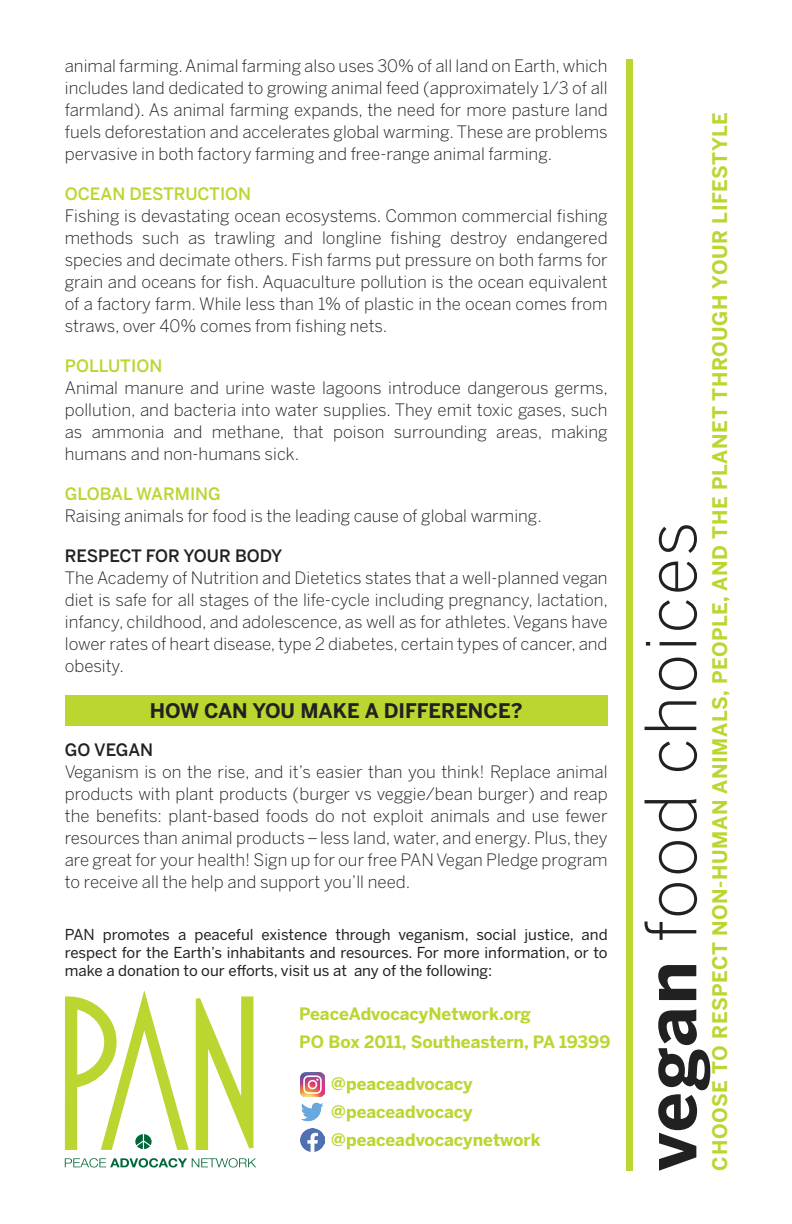
<style>
.page{position:relative;width:792px;height:1224px;background:#fff}
.page>*{position:absolute;margin:0;border:0;box-sizing:border-box;transform-origin:0 0}
.Title_of_half_sheet{font:300 70px "Benton Sans";letter-spacing:.03em;color:#222121}
.Green_Subtitle{font:700 20px "Benton Sans";letter-spacing:.03em;color:#bbd631}
.t1{font:700 20px "Benton Sans";color:#222121}
.Body_Copy{font:300 17px/22px "Benton Sans";color:#222121;text-align:justify}
.t2{font:700 17px "Benton Sans";color:#bbd631}
.Black_Subheads{font:500 17px "Benton Sans";color:#bbd631}
.Black_Subheads-2{font:500 17px "Benton Sans";letter-spacing:-.005em;color:#222121}
.Body_Copy-2{font:15px/18px "Benton Sans";color:#222121;text-align:justify}
.s1{font-weight:700}
</style>
<div class="page">
<svg style="left:65px;top:990px;width:191px;height:178px"></svg>
<img style="left:300px;top:1072px;width:24px;height:24px">
<img style="left:301px;top:1102px;width:23px;height:20px">
<img style="left:300px;top:1128px;width:24px;height:24px">
<div style="left:627px;top:59px;width:6px;height:1112px;background:#bbd631"></div>
<div style="left:65px;top:695px;width:543px;height:31px;background:#bbd631"></div>
<p class="Body_Copy" style="left:65px;top:55px;width:544px">animal farming. Animal farming also uses 30% of all land on Earth, which includes land dedicated to growing animal feed (approximately 1/3 of all farmland). As animal farming expands, the need for more pasture land fuels deforestation and accelerates global warming. These are problems pervasive in both factory farming and free-range animal farming.</p>
<p class="Black_Subheads" style="left:65px;top:184px;width:188px">OCEAN DESTRUCTION</p>
<p class="Body_Copy" style="left:65px;top:205px;width:544px">Fishing is devastating ocean ecosystems. Common commercial fishing methods such as trawling and longline fishing destroy endangered species and decimate others. Fish farms put pressure on both farms for grain and oceans for fish. Aquaculture pollution is the ocean equivalent of a factory farm. While less than 1% of plastic in the ocean comes from straws, over 40% comes from fishing nets.</p>
<p class="Black_Subheads" style="left:65px;top:356px;width:99px">POLLUTION</p>
<p class="Body_Copy" style="left:65px;top:377px;width:545px">Animal manure and urine waste lagoons introduce dangerous germs, pollution, and bacteria into water supplies. They emit toxic gases, such as ammonia and methane, that poison surrounding areas, making humans and non-humans sick.</p>
<p class="Black_Subheads" style="left:65px;top:484px;width:158px">GLOBAL WARMING</p>
<p class="Body_Copy" style="left:65px;top:505px;width:479px">Raising animals for food is the leading cause of global warming.</p>
<p class="Black_Subheads-2" style="left:65px;top:546px;width:219px">RESPECT FOR YOUR BODY</p>
<p class="Body_Copy" style="left:65px;top:567px;width:545px">The Academy of Nutrition and Dietetics states that a well-planned vegan diet is safe for all stages of the life-cycle including pregnancy, lactation, infancy, childhood, and adolescence, as well as for athletes. Vegans have lower rates of heart disease, type 2 diabetes, certain types of cancer, and obesity.</p>
<p class="t1" style="left:150px;top:699px;width:374px">HOW CAN YOU MAKE A DIFFERENCE?</p>
<p class="Black_Subheads-2" style="left:65px;top:740px;width:90px">GO VEGAN</p>
<p class="Body_Copy" style="left:65px;top:761px;width:544px">Veganism is on the rise, and it’s easier than you think! Replace animal products with plant products (burger vs veggie/bean burger) and reap the benefits: plant-based foods do not exploit animals and use fewer resources than animal products–less land, water, and energy. Plus, they are great for your health! Sign up for our free PAN Vegan Pledge program to receive all the help and support you’ll need.</p>
<p class="Body_Copy-2" style="left:65px;top:925px;width:544px">PAN promotes a peaceful existence through veganism, social justice, and respect for the Earth’s inhabitants and resources. For more information, or to make a donation to our efforts, visit us at any of the following:</p>
<p class="t2" style="left:299px;top:1003px;width:233px">PeaceAdvocacyNetwork.org</p>
<p class="t2" style="left:299px;top:1031px;width:313px">PO Box 2011, Southeastern, PA 19399</p>
<p class="t2" style="left:331px;top:1074px;width:143px">@peaceadvocacy</p>
<p class="t2" style="left:331px;top:1102px;width:143px">@peaceadvocacy</p>
<p class="t2" style="left:331px;top:1130px;width:211px">@peaceadvocacynetwork</p>
<p class="Green_Subtitle" style="left:708px;top:1171px;width:1060px;rotate:-90deg">CHOOSE TO RESPECT NON-HUMAN ANIMALS, PEOPLE, AND THE PLANET THROUGH YOUR LIFESTYLE</p>
<p class="Title_of_half_sheet" style="left:630px;top:1171px;width:651px;rotate:-90deg"><span class="s1">vegan</span> food choices</p>
</div>
